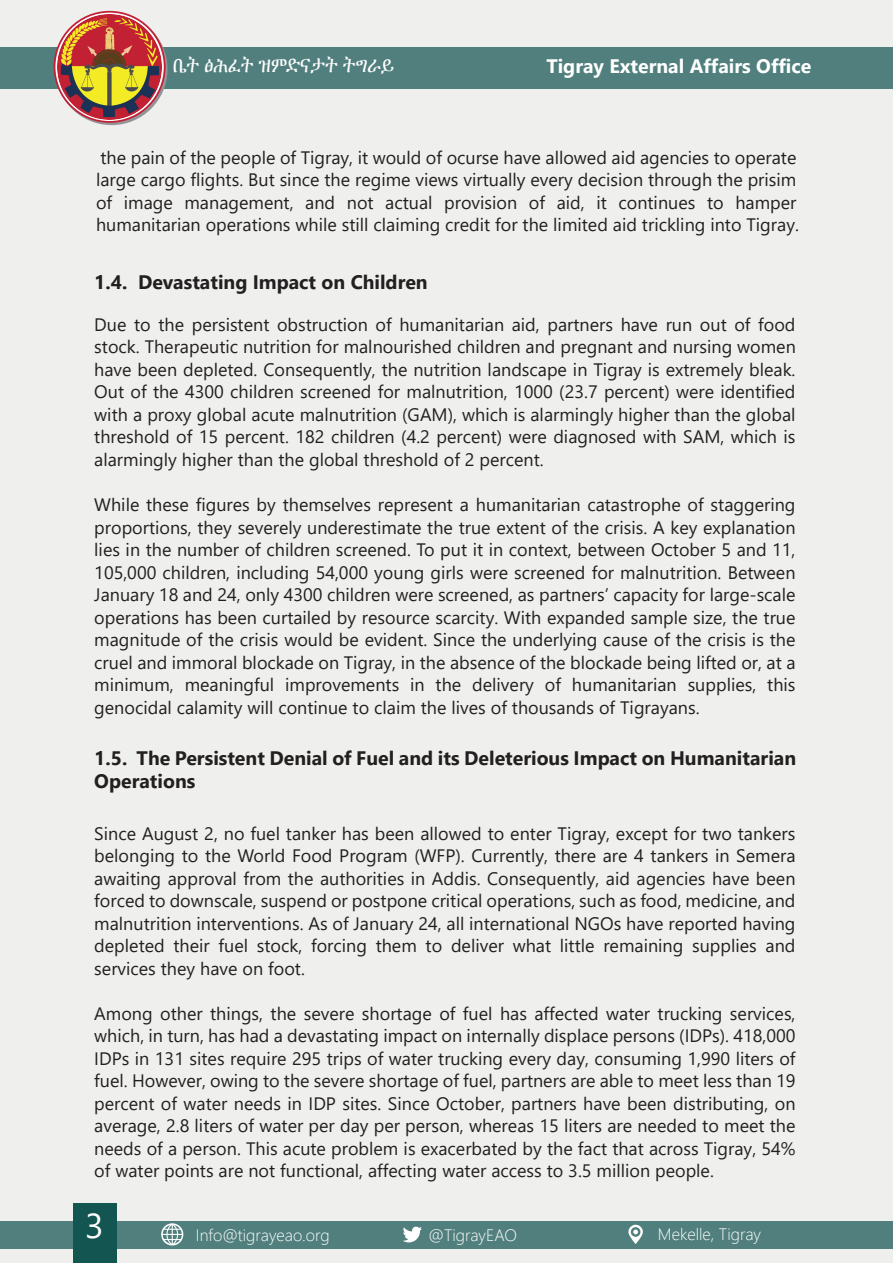
<style>
.page{position:relative;width:893px;height:1263px;background:#eff0ee}
.page>*{position:absolute;margin:0;border:0;box-sizing:border-box;transform-origin:0 0}
.t1{font:34.5px "Segoe UI";color:#fff}
.t2{font:21px "Nyala";color:#fff}
.t3{font:700 19.5px/23.4px "Segoe UI";color:#231f20}
.t4{font:700 19.5px "Segoe UI";color:#fff}
.t5{font:18px/22.5px "Segoe UI";color:#231f20;text-align:justify}
.t6{font:300 16.5px "Segoe UI";color:#fff}
</style>
<div class="page">
<div style="left:0;top:1220px;width:893px;height:28px;background:#507f7d"></div>
<svg style="left:161px;top:1223px;width:22px;height:22px"></svg>
<svg style="left:628px;top:1224px;width:15px;height:20px"></svg>
<svg style="left:403px;top:1226px;width:19px;height:16px"></svg>
<div style="left:0;top:47px;width:893px;height:42px;background:#507f7d"></div>
<div style="left:73px;top:1203px;width:43px;height:60px;background:#135551"></div>
<img style="left:57px;top:15px;width:105px;height:104px">
<p class="t2" style="left:173px;top:53px;width:223px">ቤት ፅሕፈት ዝምድናታት ትግራይ</p>
<p class="t4" style="left:546px;top:48px;width:267px">Tigray External Affairs Office</p>
<p class="t5" style="left:96px;top:144px;width:704px;text-align:left">the pain of the people of Tigray, it would of ocurse have allowed aid agencies to operate large cargo flights. But since the regime views virtually every decision through the prisim of image management, and not actual provision of aid, it continues to hamper humanitarian operations while still claiming credit for the limited aid trickling into Tigray.</p>
<p class="t3" style="left:94px;top:269px;width:335px">1.4. Devastating Impact on Children</p>
<p class="t5" style="left:94px;top:312px;width:703px">Due to the persistent obstruction of humanitarian aid, partners have run out of food stock. Therapeutic nutrition for malnourished children and pregnant and nursing women have been depleted. Consequently, the nutrition landscape in Tigray is extremely bleak.<br>Out of the 4300 children screened for malnutrition, 1000 (23.7 percent) were identified with a proxy global acute malnutrition (GAM), which is alarmingly higher than the global threshold of 15 percent. 182 children (4.2 percent) were diagnosed with SAM, which is alarmingly higher than the global threshold of 2 percent.</p>
<p class="t5" style="left:94px;top:492px;width:703px">While these figures by themselves represent a humanitarian catastrophe of staggering proportions, they severely underestimate the true extent of the crisis. A key explanation lies in the number of children screened. To put it in context, between October 5 and 11, 105,000 children, including 54,000 young girls were screened for malnutrition. Between January 18 and 24, only 4300 children were screened, as partners’ capacity for large-scale operations has been curtailed by resource scarcity. With expanded sample size, the true magnitude of the crisis would be evident. Since the underlying cause of the crisis is the cruel and immoral blockade on Tigray, in the absence of the blockade being lifted or, at a minimum, meaningful improvements in the delivery of humanitarian supplies, this genocidal calamity will continue to claim the lives of thousands of Tigrayans.</p>
<p class="t3" style="left:94px;top:744px;width:703px">1.5. The Persistent Denial of Fuel and its Deleterious Impact on Humanitarian<br>Operations</p>
<p class="t5" style="left:94px;top:820px;width:703px">Since August 2, no fuel tanker has been allowed to enter Tigray, except for two tankers belonging to the World Food Program (WFP). Currently, there are 4 tankers in Semera awaiting approval from the authorities in Addis. Consequently, aid agencies have been forced to downscale, suspend or postpone critical operations, such as food, medicine, and malnutrition interventions. As of January 24, all international NGOs have reported having depleted their fuel stock, forcing them to deliver what little remaining supplies and services they have on foot.</p>
<p class="t5" style="left:94px;top:1000px;width:703px">Among other things, the severe shortage of fuel has affected water trucking services, which, in turn, has had a devastating impact on internally displace persons (IDPs). 418,000<br>IDPs in 131 sites require 295 trips of water trucking every day, consuming 1,990 liters of fuel. However, owing to the severe shortage of fuel, partners are able to meet less than 19 percent of water needs in IDP sites. Since October, partners have been distributing, on average, 2.8 liters of water per day per person, whereas 15 liters are needed to meet the needs of a person. This acute problem is exacerbated by the fact that across Tigray, 54% of water points are not functional, affecting water access to 3.5 million people.</p>
<h1 class="t1" style="left:85px;top:1193px;width:20px">3</h1>
<p class="t6" style="left:196px;top:1219px;width:135px">Info@tigrayeao.org</p>
<p class="t6" style="left:428px;top:1219px;width:90px">@TigrayEAO</p>
<p class="t6" style="left:658px;top:1218px;width:105px">Mekelle, Tigray</p>
</div>
